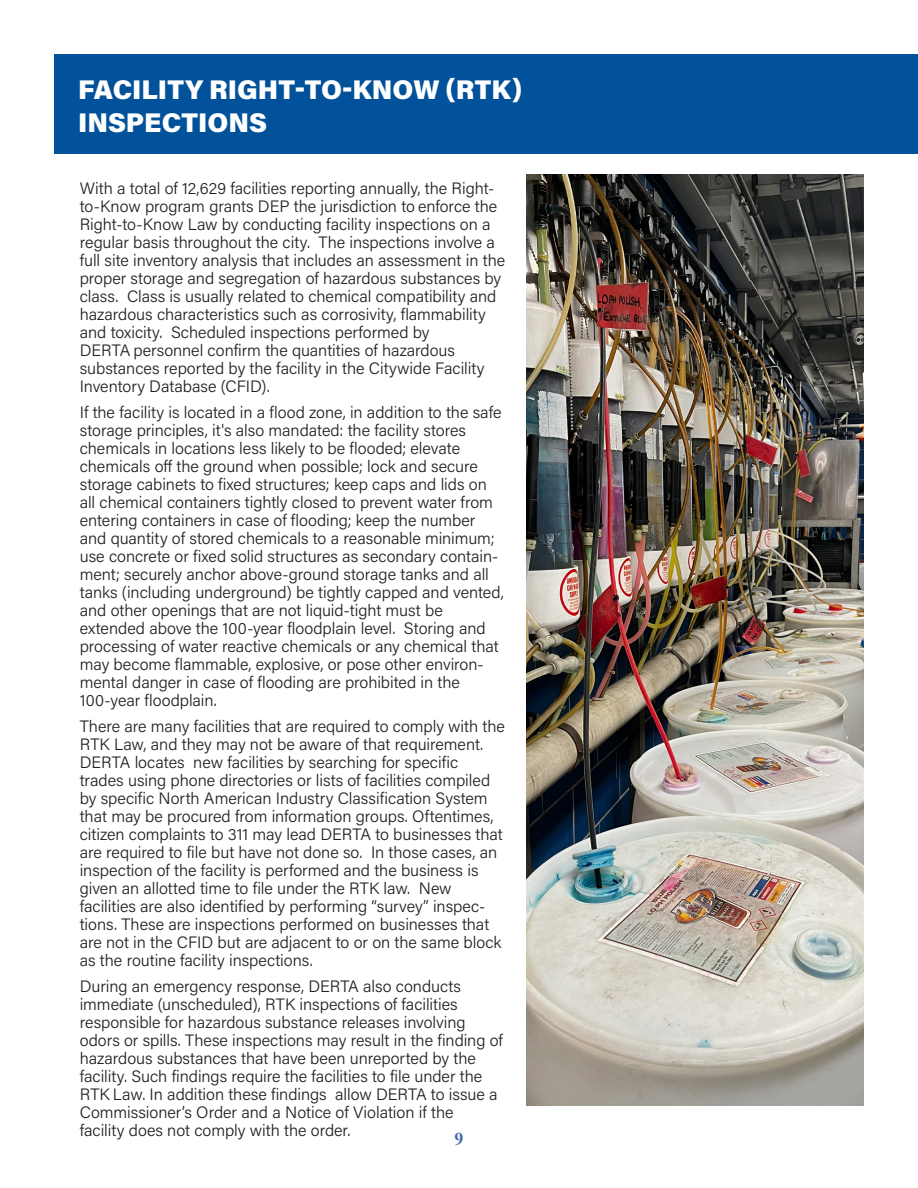
<style>
.page{position:relative;width:918px;height:1188px;background:#fff}
.page>*{position:absolute;margin:0;border:0;box-sizing:border-box;transform-origin:0 0}
.Header-1{font:27px/32.4px "Acumin Variable Concept";color:#fff}
.Folios{font:700 18px "Times New Roman";color:#456dad}
.Body{font:16.5px/18px "Acumin Variable Concept";letter-spacing:-.005em;color:#231f20}
</style>
<div class="page">
<img style="left:526px;top:175px;width:338px;height:931px">
<div style="left:54px;top:54px;width:864px;height:100px;background:#01519b"></div>
<p class="Header-1" style="left:78px;top:72px;width:446px">FACILITY RIGHT-TO-KNOW (RTK)<br>INSPECTIONS</p>
<p class="Body" style="left:80px;top:179px;width:427px">With a total of 12,629 facilities reporting annually, the Right&shy;to-Know program grants DEP the jurisdiction to enforce the Right-to-Know Law by conducting facility inspections on a regular basis throughout the city. The inspections involve a full site inventory analysis that includes an assessment in the proper storage and segregation of hazardous substances by class. Class is usually related to chemical compatibility and hazardous characteristics such as corrosivity, flammability and toxicity. Scheduled inspections performed by<br>DERTA personnel confirm the quantities of hazardous substances reported by the facility in the Citywide Facility Inventory Database (CFID).</p>
<p class="Body" style="left:80px;top:403px;width:426px">If the facility is located in a flood zone, in addition to the safe storage principles, it's also mandated: the facility stores chemicals in locations less likely to be flooded; elevate chemicals off the ground when possible; lock and secure storage cabinets to fixed structures; keep caps and lids on all chemical containers tightly closed to prevent water from entering containers in case of flooding; keep the number and quantity of stored chemicals to a reasonable minimum; use concrete or fixed solid structures as secondary contain&shy;ment; securely anchor above-ground storage tanks and all tanks (including underground) be tightly capped and vented, and other openings that are not liquid-tight must be extended above the 100-year floodplain level. Storing and processing of water reactive chemicals or any chemical that may become flammable, explosive, or pose other environ&shy;mental danger in case of flooding are prohibited in the 100-year floodplain.</p>
<p class="Body" style="left:80px;top:717px;width:427px">There are many facilities that are required to comply with the RTK Law, and they may not be aware of that requirement.<br>DERTA locates new facilities by searching for specific trades using phone directories or lists of facilities compiled by specific North American Industry Classification System that may be procured from information groups. Oftentimes, citizen complaints to 311 may lead DERTA to businesses that are required to file but have not done so. In those cases, an inspection of the facility is performed and the business is given an allotted time to file under the RTK law. New facilities are also identified by performing “survey” inspec&shy;tions. These are inspections performed on businesses that are not in the CFID but are adjacent to or on the same block as the routine facility inspections.</p>
<p class="Body" style="left:80px;top:977px;width:425px">During an emergency response, DERTA also conducts immediate (unscheduled), RTK inspections of facilities responsible for hazardous substance releases involving odors or spills. These inspections may result in the finding of hazardous substances that have been unreported by the facility. Such findings require the facilities to file under the RTK Law. In addition these findings allow DERTA to issue a Commissioner’s Order and a Notice of Violation if the<br>facility does not comply with the order.</p>
<p class="Folios" style="left:454px;top:1126px;width:10px">9</p>
</div>
